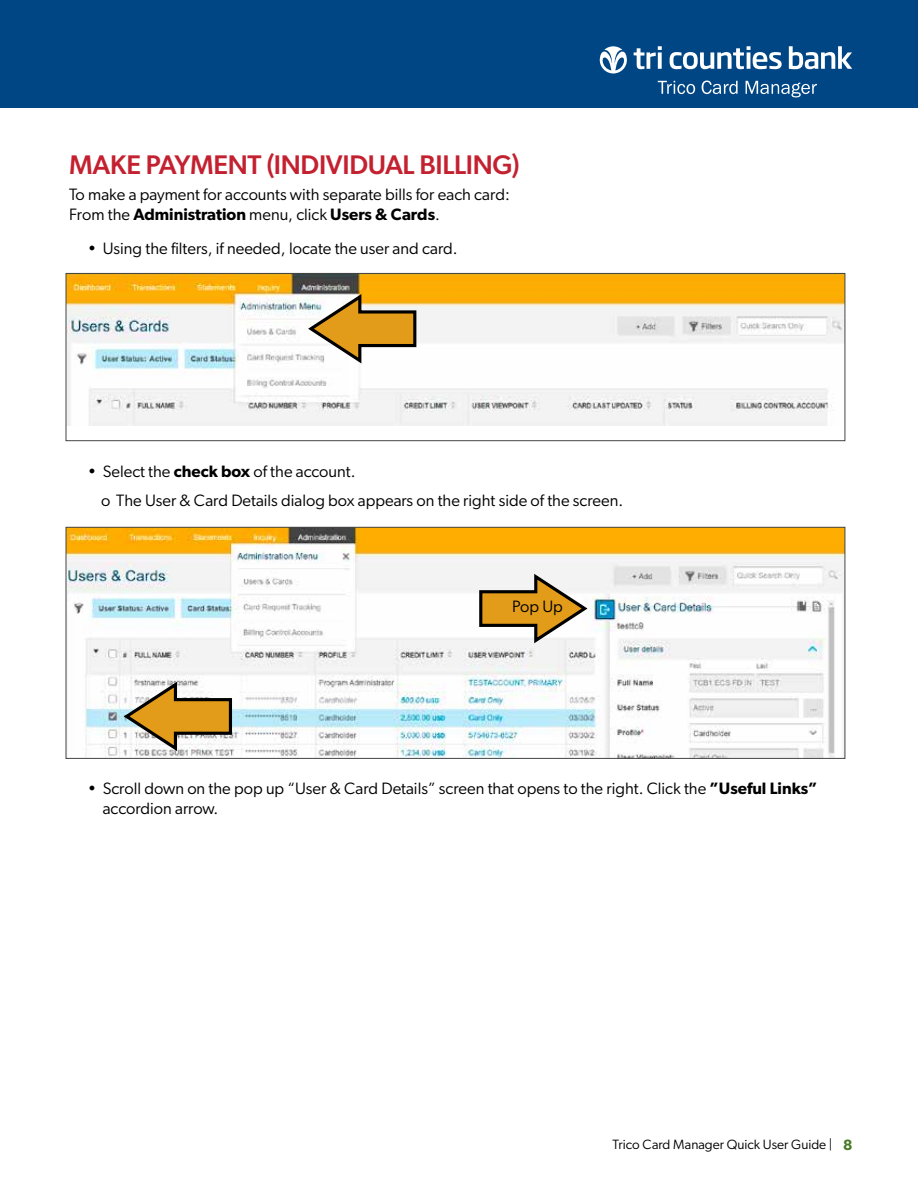
<style>
.page{position:relative;width:918px;height:1188px;background:#fff}
.page>*{position:absolute;margin:0;border:0;box-sizing:border-box;transform-origin:0 0}
.t1{font:500 27px "Gibson";letter-spacing:-.01em;color:#c42130}
.t2{font:16.5px/19.8px "Gibson";color:#000}
.t3{font:13.5px "Gibson";color:#000}
.s1{font-weight:600}
.s2{font-weight:600;font-size:15px;color:#477b26}
</style>
<div class="page">
<div style="left:0;top:0;width:918px;height:108px;background:#004684"></div>
<svg style="left:634px;top:46px;width:28px;height:23px"></svg>
<svg style="left:670px;top:46px;width:112px;height:23px"></svg>
<svg style="left:789px;top:46px;width:63px;height:23px"></svg>
<svg style="left:600px;top:46px;width:27px;height:27px"></svg>
<svg style="left:658px;top:81px;width:37px;height:13px"></svg>
<svg style="left:702px;top:81px;width:36px;height:13px"></svg>
<svg style="left:746px;top:81px;width:71px;height:16px"></svg>
<img style="left:68px;top:275px;width:775px;height:150px">
<div style="left:66px;top:273px;width:779px;height:168px;border:1px solid #444544"></div>
<svg style="left:307px;top:293px;width:111px;height:72px"></svg>
<img style="left:68px;top:529px;width:775px;height:228px">
<div style="left:66px;top:527px;width:779px;height:232px;border:1px solid #444544"></div>
<svg style="left:123px;top:681px;width:111px;height:71px"></svg>
<svg style="left:478px;top:573px;width:111px;height:71px"></svg>
<h1 class="t1" style="left:69px;top:148px;width:452px">MAKE PAYMENT (INDIVIDUAL BILLING)</h1>
<p class="t2" style="left:69px;top:185px;width:442px">To make a payment for accounts with separate bills for each card:<br>From the <span class="s1">Administration</span> menu, click <span class="s1">Users &amp; Cards</span>.</p>
<p class="t2" style="left:88px;top:238px;width:371px">• Using the filters, if needed, locate the user and card.</p>
<p class="t2" style="left:101px;top:457px;width:524px;line-height:28.8px;text-indent:-13px">• Select the <span class="s1">check box</span> of the account.<br>o The User &amp; Card Details dialog box appears on the right side of the screen.</p>
<p class="t2" style="left:512px;top:597px;width:52px">Pop Up</p>
<p class="t2" style="left:103px;top:778px;width:716px;text-indent:-15px">• Scroll down on the pop up “User &amp; Card Details” screen that opens to the right. Click the <span class="s1">”Useful Links” </span>accordion arrow.</p>
<p class="t3" style="left:613px;top:1137px;width:242px">Trico Card Manager Quick User Guide | <span class="s2">8</span></p>
</div>
